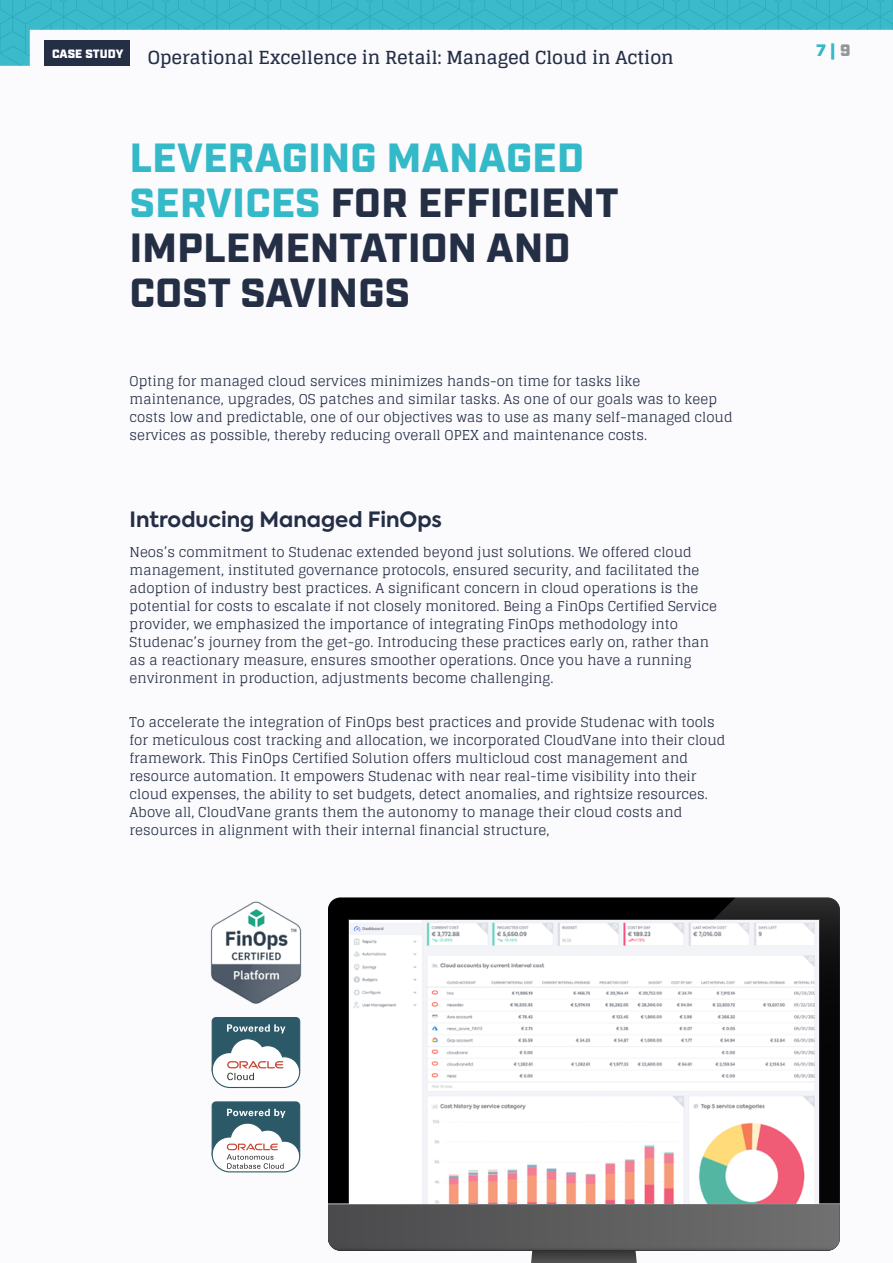
<style>
.page{position:relative;width:893px;height:1263px;background:#fbfafd}
.page>*{position:absolute;margin:0;border:0;box-sizing:border-box;transform-origin:0 0}
.t1{font:900 40.5px/45px "Industry";letter-spacing:.01em;color:#242e45}
.t2{font:700 21px "Axiforma";color:#242e45}
.t3{font:700 18px "Glegoo";color:#242e45}
.t4{font:900 16.5px "Industry";color:#33b9c8}
.t5{font:13.5px/18px "Glegoo";color:#242e45}
.t6{font:900 12px "Industry";color:#fff}
.s1{color:#939698}
.s2{color:#33b9c8}
</style>
<div class="page">
<svg style="left:0;top:0;width:893px;height:66px"></svg>
<div style="left:44px;top:40px;width:86px;height:26px;background:#242e45"></div>
<div style="left:328px;top:898px;width:512px;height:353px;background:#000;border-radius:12px"></div>
<svg style="left:328px;top:1205px;width:512px;height:58px"></svg>
<hr style="left:328px;top:1203px;width:512px;height:2px;background:#787878">
<img style="left:349px;top:920px;width:81px;height:283px">
<svg style="left:430px;top:897px;width:410px;height:306px;background:#dad5d4"></svg>
<img style="left:210px;top:901px;width:92px;height:103px">
<svg style="left:211px;top:1017px;width:89px;height:71px"></svg>
<svg style="left:211px;top:1101px;width:89px;height:71px"></svg>
<p class="t6" style="left:52px;top:46px;width:73px">CASE STUDY</p>
<p class="t4" style="left:816px;top:41px;width:36px">7 |<span class="s1">9</span></p>
<h3 class="t3" style="left:148px;top:47px;width:528px">Operational Excellence in Retail: Managed Cloud in Action</h3>
<h1 class="t1" style="left:130px;top:138px;width:490px"><span class="s2">LEVERAGING MANAGED<br>SERVICES</span> FOR EFFICIENT<br>IMPLEMENTATION AND<br>COST SAVINGS</h1>
<p class="t5" style="left:130px;top:372px;width:604px">Opting for managed cloud services minimizes hands-on time for tasks like maintenance, upgrades, OS patches and similar tasks. As one of our goals was to keep costs low and predictable, one of our objectives was to use as many self-managed cloud services as possible, thereby reducing overall OPEX and maintenance costs.</p>
<h2 class="t2" style="left:130px;top:505px;width:314px">Introducing Managed FinOps</h2>
<p class="t5" style="left:130px;top:543px;width:589px">Neos’s commitment to Studenac extended beyond just solutions. We offered cloud management, instituted governance protocols, ensured security, and facilitated the adoption of industry best practices. A significant concern in cloud operations is the potential for costs to escalate if not closely monitored. Being a FinOps Certified Service provider, we emphasized the importance of integrating FinOps methodology into Studenac’s journey from the get-go. Introducing these practices early on, rather than as a reactionary measure, ensures smoother operations. Once you have a running environment in production, adjustments become challenging.</p>
<p class="t5" style="left:130px;top:713px;width:597px">To accelerate the integration of FinOps best practices and provide Studenac with tools for meticulous cost tracking and allocation, we incorporated CloudVane into their cloud framework. This FinOps Certified Solution offers multicloud cost management and resource automation. It empowers Studenac with near real-time visibility into their cloud expenses, the ability to set budgets, detect anomalies, and rightsize resources.<br>Above all, CloudVane grants them the autonomy to manage their cloud costs and resources in alignment with their internal financial structure,</p>
</div>
